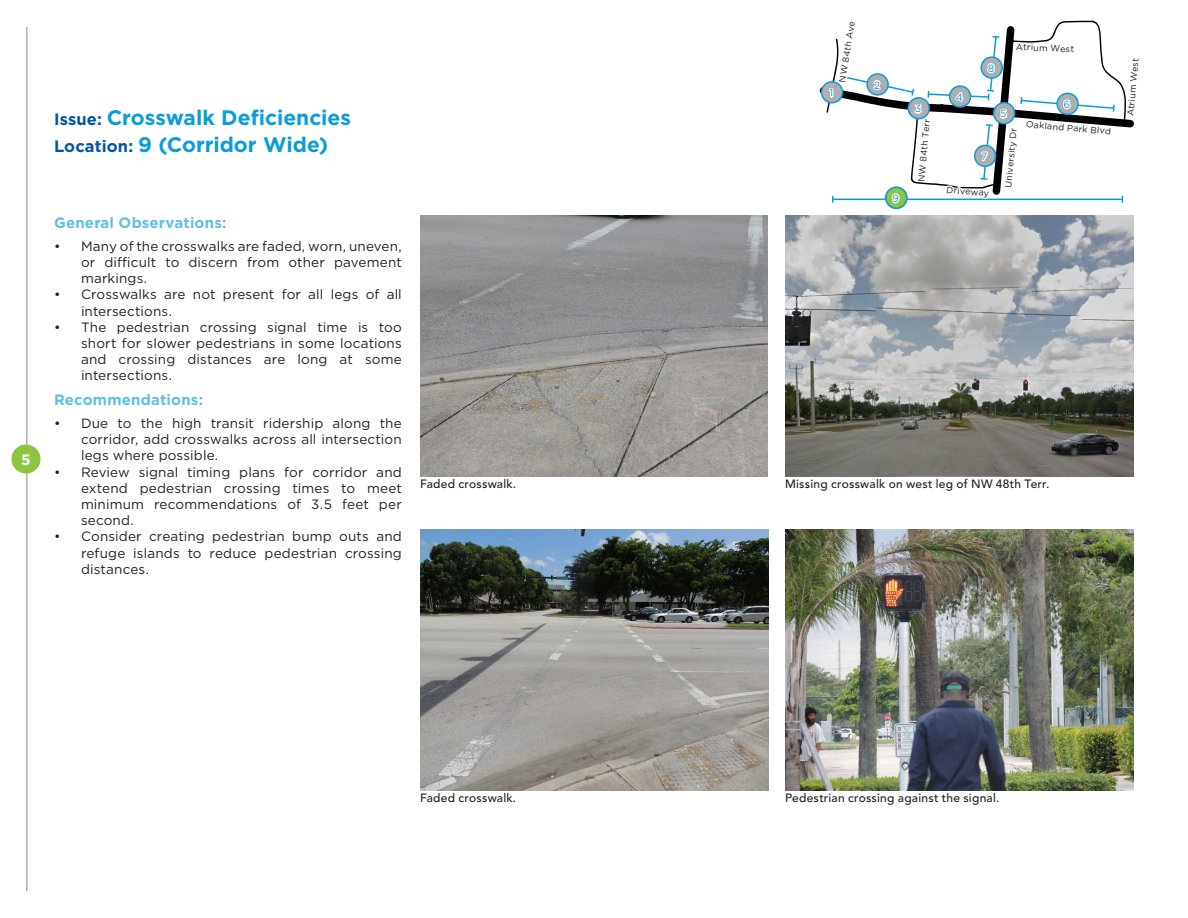
<style>
.page{position:relative;width:1188px;height:918px;background:#fff}
.page>*{position:absolute;margin:0;border:0;box-sizing:border-box;transform-origin:0 0}
.Heading_2{font:700 21px "Gotham";color:#0c9cd8}
.Heading_3{font:700 15px "Gotham";letter-spacing:.015em;color:#61bfe6}
.t1{font:700 15px "Gotham";color:#fff}
.t2{font:13.5px/16.2px "Gotham";letter-spacing:.01em;color:#231f20;text-align:justify}
.t3{font:500 12px "Avenir LT Std";letter-spacing:.02em;color:#231f20}
.NumberLabel{font:10.5px "Gotham";color:#0c9cd8}
.t4{font:9px "Gotham";color:#231f20}
.s1{font-size:16.5px;color:#0155a3}
</style>
<div class="page">
<div style="left:822px;top:82px;width:20px;height:21px;background:#aeadaf;border-radius:50%"></div>
<div style="left:821px;top:81px;width:22px;height:23px;border:2px solid #0c9cd8;border-radius:50%"></div>
<hr style="left:833px;top:199px;width:289px;height:1px;background:#0c9cd8">
<svg style="left:1122px;top:85px;width:4px;height:34px"></svg>
<svg style="left:827px;top:20px;width:289px;height:196px"></svg>
<div style="left:885px;top:187px;width:23px;height:22px;border:2px solid #0c9cd8;border-radius:50%"></div>
<hr style="left:26px;top:27px;width:1px;height:864px;background:#aeadaf">
<div style="left:11px;top:444px;width:30px;height:30px;background:#8dc541;border-radius:50%"></div>
<img style="left:786px;top:529px;width:347px;height:261px">
<img style="left:420px;top:529px;width:348px;height:261px">
<img style="left:785px;top:216px;width:349px;height:261px">
<img style="left:420px;top:216px;width:348px;height:261px">
<p class="t1" style="left:21px;top:450px;width:11px">5</p>
<p class="Heading_2" style="left:54px;top:103px;width:298px"><span class="s1">Issue:</span> Crosswalk Deficiencies</p>
<p class="Heading_2" style="left:54px;top:130px;width:276px"><span class="s1">Location:</span> 9 (Corridor Wide)</p>
<p class="Heading_3" style="left:54px;top:213px;width:174px">General Observations:</p>
<p class="t2" style="left:81px;top:238px;width:322px;text-indent:-27px">• Many of the crosswalks are faded, worn, uneven, or difficult to discern from other pavement markings.</p>
<p class="t2" style="left:81px;top:286px;width:322px;text-indent:-27px">• Crosswalks are not present for all legs of all intersections.</p>
<p class="t2" style="left:81px;top:319px;width:322px;text-indent:-27px">• The pedestrian crossing signal time is too short for slower pedestrians in some locations and crossing distances are long at some intersections.</p>
<p class="Heading_3" style="left:54px;top:390px;width:151px">Recommendations:</p>
<p class="t2" style="left:81px;top:415px;width:322px;text-indent:-27px">• Due to the high transit ridership along the corridor, add crosswalks across all intersection legs where possible.</p>
<p class="t2" style="left:81px;top:463px;width:322px;text-indent:-27px">• Review signal timing plans for corridor and extend pedestrian crossing times to meet minimum recommendations of 3.5 feet per second.</p>
<p class="t2" style="left:81px;top:528px;width:322px;text-indent:-27px">• Consider creating pedestrian bump outs and refuge islands to reduce pedestrian crossing distances.</p>
<p class="t4" style="left:836px;top:81px;width:63px;rotate:-81deg">NW 84th Ave</p>
<p class="NumberLabel" style="left:829px;top:86px;width:5px">1</p>
<p class="NumberLabel" style="left:874px;top:78px;width:8px">2</p>
<p class="NumberLabel" style="left:892px;top:192px;width:8px">9</p>
<p class="NumberLabel" style="left:915px;top:102px;width:8px">3</p>
<p class="t4" style="left:916px;top:181px;width:64px;rotate:-85deg">NW 84th Terr</p>
<p class="t4" style="left:1016px;top:41px;width:60px;rotate:3deg">Atrium West</p>
<p class="NumberLabel" style="left:988px;top:61px;width:8px">8</p>
<p class="t4" style="left:1125px;top:116px;width:59px;rotate:-85deg">Atrium West</p>
<p class="t4" style="left:1002px;top:187px;width:62px;rotate:-85deg">University Dr</p>
<p class="NumberLabel" style="left:956px;top:90px;width:9px">4</p>
<p class="NumberLabel" style="left:1063px;top:98px;width:8px">6</p>
<p class="NumberLabel" style="left:1000px;top:107px;width:8px">5</p>
<p class="t4" style="left:1027px;top:118px;width:87px;rotate:5deg">Oakland Park Blvd</p>
<p class="NumberLabel" style="left:981px;top:150px;width:8px">7</p>
<p class="t4" style="left:947px;top:184px;width:44px;rotate:5deg">Driveway</p>
<p class="t3" style="left:420px;top:477px;width:98px">Faded crosswalk.</p>
<p class="t3" style="left:785px;top:477px;width:266px">Missing crosswalk on west leg of NW 48th Terr.</p>
<p class="t3" style="left:420px;top:791px;width:98px">Faded crosswalk.</p>
<p class="t3" style="left:785px;top:791px;width:216px">Pedestrian crossing against the signal.</p>
</div>
